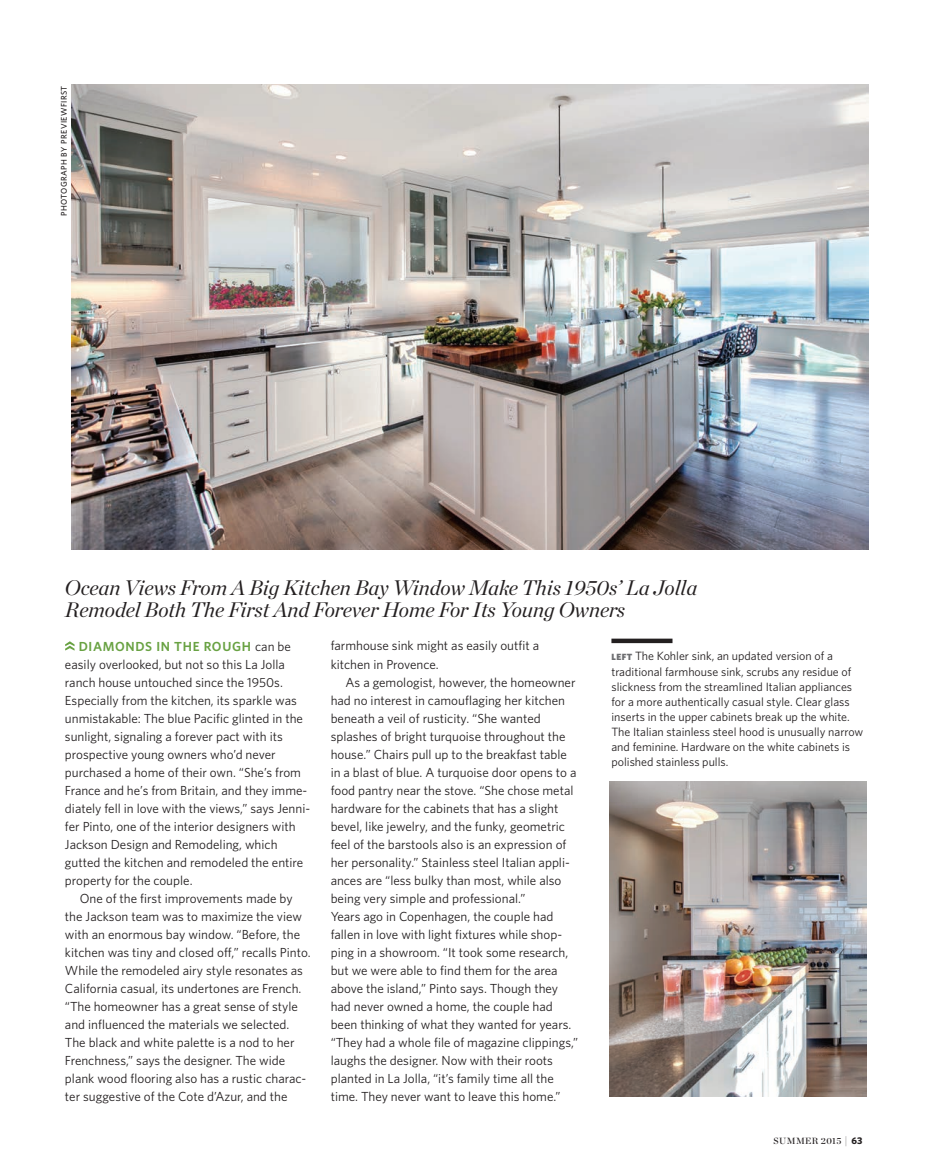
<style>
.page{position:relative;width:925px;height:1173px;background:#fff}
.page>*{position:absolute;margin:0;border:0;box-sizing:border-box;transform-origin:0 0}
.body_rag{font:italic 21px/22.5px "Chronicle Display";color:#231f20}
.body_rag-2{font:13.2px/18px "Whitney";color:#231f20}
.caption_black{font:12px/15px "Whitney";color:#231f20}
.t1{font:9px "Chronicle Display Semi";letter-spacing:.05em;color:#231f20}
.parties_credit{font:500 8.25px "Whitney";letter-spacing:.05em;color:#231f20}
.s1{font-weight:900;font-size:9px;color:#6c6d70}
.s2{font-weight:600;color:#69a243}
.s3{font-family:"Chronicle Display";font-weight:300;font-size:10.5px}
.s4{font-family:"Whitney";font-weight:700;font-size:9.75px}
</style>
<div class="page">
<svg style="left:65px;top:641px;width:9px;height:9px"></svg>
<img style="left:71px;top:84px;width:797px;height:465px">
<img style="left:609px;top:781px;width:257px;height:314px">
<div style="left:611px;top:638px;width:61px;height:5px;background:#231f20"></div>
<p class="parties_credit" style="left:59px;top:216px;width:132px;rotate:-90deg">PHOTOGRAPH BY PREVIEWFIRST</p>
<p class="body_rag" style="left:65px;top:574px;width:633px">Ocean Views From A Big Kitchen Bay Window Make This 1950s’ La Jolla<br>Remodel Both The First And Forever Home For Its Young Owners</p>
<p class="caption_black" style="left:611px;top:648px;width:253px"><span class="s1">LEFT</span> The Kohler sink, an updated version of a traditional farmhouse sink, scrubs any residue of slickness from the streamlined Italian appliances for a more authentically casual style. Clear glass inserts in the upper cabinets break up the white.<br>The Italian stainless steel hood is unusually narrow and feminine. Hardware on the white cabinets is polished stainless pulls.</p>
<p class="body_rag-2" style="left:330px;top:636px;width:210px">farmhouse sink might as easily outfit a kitchen in Provence.</p>
<p class="body_rag-2" style="left:330px;top:672px;width:247px;text-indent:15px">As a gemologist, however, the homeowner had no interest in camouflaging her kitchen beneath a veil of rusticity. “She wanted splashes of bright turquoise throughout the house.” Chairs pull up to the breakfast table in a blast of blue. A turquoise door opens to a food pantry near the stove. “She chose metal hardware for the cabinets that has a slight bevel, like jewelry, and the funky, geometric feel of the barstools also is an expression of her personality.” Stainless steel Italian appli&shy;ances are “less bulky than most, while also being very simple and professional.”</p>
<p class="body_rag-2" style="left:330px;top:906px;width:249px">Years ago in Copenhagen, the couple had fallen in love with light fixtures while shop&shy;ping in a showroom. “It took some research, but we were able to find them for the area above the island,” Pinto says. Though they had never owned a home, the couple had been thinking of what they wanted for years. “They had a whole file of magazine clippings,” laughs the designer. Now with their roots planted in La Jolla, “it’s family time all the time. They never want to leave this home.”</p>
<p class="body_rag-2" style="left:65px;top:636px;width:247px;text-indent:14px"><span class="s2">DIAMONDS IN THE ROUGH</span> can be easily overlooked, but not so this La Jolla ranch house untouched since the 1950s.<br>Especially from the kitchen, its sparkle was unmistakable: The blue Pacific glinted in the sunlight, signaling a forever pact with its prospective young owners who’d never purchased a home of their own. “She’s from France and he’s from Britain, and they imme&shy;diately fell in love with the views,” says Jenni&shy;fer Pinto, one of the interior designers with Jackson Design and Remodeling, which gutted the kitchen and remodeled the entire property for the couple.</p>
<p class="body_rag-2" style="left:65px;top:888px;width:247px;text-indent:15px">One of the first improvements made by the Jackson team was to maximize the view with an enormous bay window. “Before, the kitchen was tiny and closed off,” recalls Pinto.<br>While the remodeled airy style resonates as California casual, its undertones are French. “The homeowner has a great sense of style and influenced the materials we selected.<br>The black and white palette is a nod to her Frenchness,” says the designer. The wide plank wood flooring also has a rustic charac&shy;ter suggestive of the Cote d’Azur, and the</p>
<p class="t1" style="left:773px;top:1133px;width:90px">SUMMER 2015 <span class="s3">|</span> <span class="s4">63</span></p>
</div>
